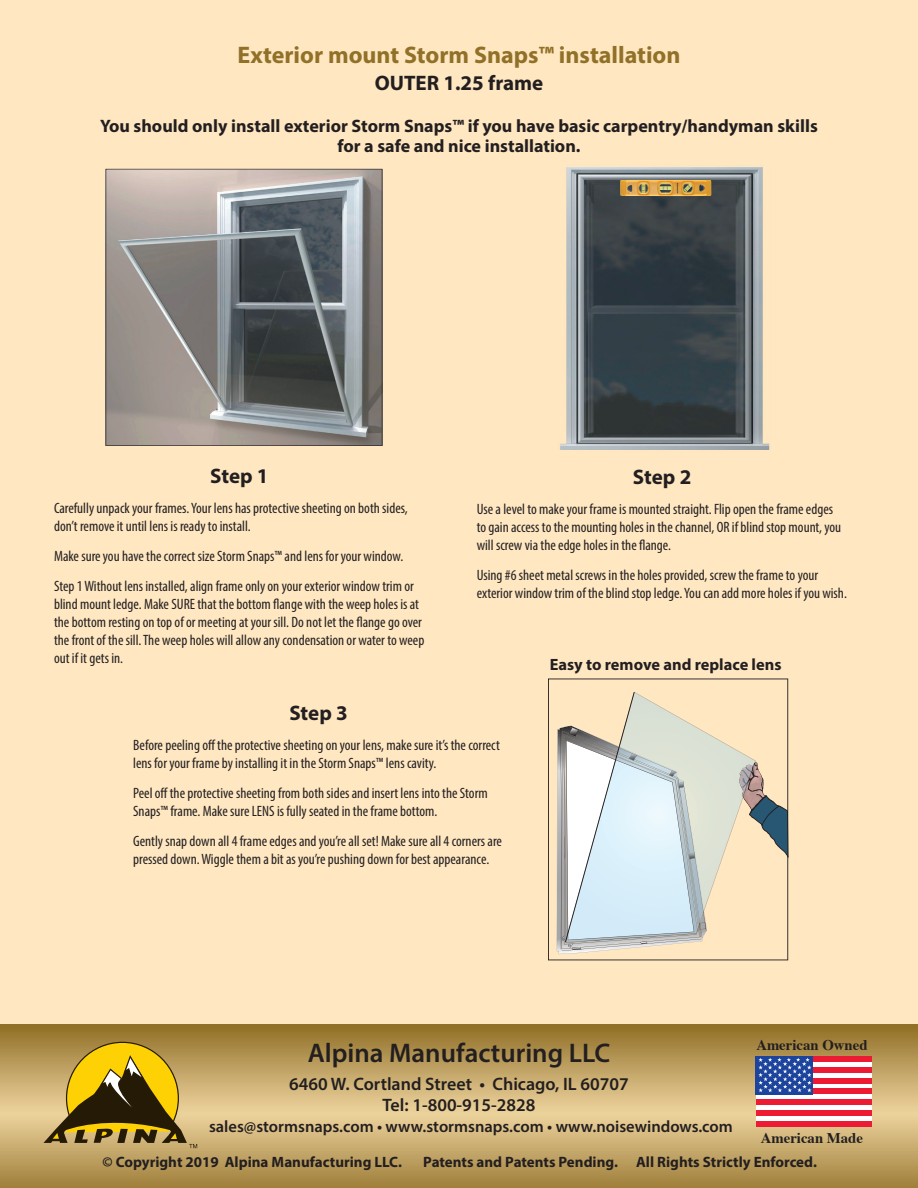
<style>
.page{position:relative;width:918px;height:1188px;background:#fee7c1}
.page>*{position:absolute;margin:0;border:0;box-sizing:border-box;transform-origin:0 0}
.t1{font:600 27px "Myriad Pro";color:#231f20}
.t2{font:700 24px "Myriad Pro";color:#917027}
.t3{font:700 21px "Myriad Pro";color:#231f20}
.t4{font:700 18px/19.5px "Myriad Pro";color:#231f20;text-align:center}
.t5{font:600 18px/21px "Myriad Pro";color:#231f20;text-align:center}
.t6{font:600 16.5px "Myriad Pro";color:#231f20}
.t7{font:700 16.35px "Myriad Pro";color:#231f20}
.t8{font:condensed 15px/18px "Myriad Pro";color:#231f20}
.t9{font:700 15px "Myriad Pro";color:#231f20}
.t10{font:700 14.7px "Times";color:#231f20}
</style>
<div class="page">
<svg style="left:548px;top:679px;width:240px;height:281px"></svg>
<svg style="left:557px;top:692px;width:231px;height:262px"></svg>
<img style="left:560px;top:167px;width:210px;height:283px">
<img style="left:620px;top:180px;width:91px;height:16px">
<svg style="left:106px;top:169px;width:276px;height:277px;background:#848382"></svg>
<svg style="left:0;top:1024px;width:918px;height:164px;background:#bea162"></svg>
<svg style="left:44px;top:1042px;width:153px;height:106px;background:#a68b34"></svg>
<div style="left:756px;top:1056px;width:115px;height:71px;background:#fff"></div>
<div style="left:812px;top:1056px;width:59px;height:5px;background:#ed1a33"></div>
<div style="left:813px;top:1067px;width:58px;height:5px;background:#ed1a33"></div>
<div style="left:813px;top:1078px;width:58px;height:5px;background:#ed1a33"></div>
<div style="left:813px;top:1089px;width:59px;height:5px;background:#ed1a33"></div>
<div style="left:756px;top:1100px;width:115px;height:5px;background:#ed1a33"></div>
<div style="left:756px;top:1110px;width:116px;height:6px;background:#ed1a33"></div>
<div style="left:756px;top:1121px;width:115px;height:6px;background:#ed1a33"></div>
<div style="left:756px;top:1056px;width:57px;height:38px;background:#1c449c"></div>
<svg style="left:758px;top:1058px;width:54px;height:34px"></svg>
<img style="left:739px;top:762px;width:36px;height:65px">
<h2 class="t2" style="left:238px;top:39px;width:444px">Exterior mount Storm Snaps™ installation</h2>
<h3 class="t3" style="left:375px;top:69px;width:170px">OUTER 1.25 frame</h3>
<p class="t4" style="left:100px;top:116px;width:719px">You should only install exterior Storm Snaps™ if you have basic carpentry/handyman skills for a safe and nice installation.</p>
<h3 class="t3" style="left:210px;top:463px;width:60px">Step 1</h3>
<p class="t8" style="left:54px;top:499px;width:355px">Carefully unpack your frames. Your lens has protective sheeting on both sides, don’t remove it until lens is ready to install.</p>
<p class="t8" style="left:54px;top:541px;width:361px;line-height:30px">Make sure you have the correct size Storm Snaps™ and lens for your window.<br>Step 1 Without lens installed, align frame only on your exterior window trim or</p>
<p class="t8" style="left:54px;top:595px;width:372px">blind mount ledge. Make SURE that the bottom flange with the weep holes is at the bottom resting on top of or meeting at your sill. Do not let the flange go over the front of the sill. The weep holes will allow any condensation or water to weep out if it gets in.</p>
<h3 class="t3" style="left:633px;top:463px;width:60px">Step 2</h3>
<p class="t8" style="left:477px;top:500px;width:366px">Use a level to make your frame is mounted straight. Flip open the frame edges to gain access to the mounting holes in the channel, OR if blind stop mount, you will screw via the edge holes in the flange.</p>
<p class="t8" style="left:477px;top:566px;width:372px">Using #6 sheet metal screws in the holes provided, screw the frame to your exterior window trim of the blind stop ledge. You can add more holes if you wish.</p>
<p class="t7" style="left:550px;top:654px;width:233px">Easy to remove and replace lens</p>
<h3 class="t3" style="left:289px;top:699px;width:60px">Step 3</h3>
<p class="t8" style="left:133px;top:735px;width:368px">Before peeling off the protective sheeting on your lens, make sure it’s the correct lens for your frame by installing it in the Storm Snaps™ lens cavity.</p>
<p class="t8" style="left:133px;top:783px;width:356px">Peel off the protective sheeting from both sides and insert lens into the Storm<br>Snaps™ frame. Make sure LENS is fully seated in the frame bottom.</p>
<p class="t8" style="left:133px;top:831px;width:370px">Gently snap down all 4 frame edges and you’re all set! Make sure all 4 corners are pressed down. Wiggle them a bit as you’re pushing down for best appearance.</p>
<h1 class="t1" style="left:308px;top:1035px;width:304px">Alpina Manufacturing LLC</h1>
<p class="t5" style="left:289px;top:1073px;width:341px">6460 W. Cortland Street • Chicago, IL 60707<br>Tel: 1-800-915-2828</p>
<p class="t6" style="left:209px;top:1116px;width:525px">sales@stormsnaps.com • www.stormsnaps.com • www.noisewindows.com</p>
<p class="t10" style="left:756px;top:1031px;width:113px">American Owned</p>
<p class="t10" style="left:761px;top:1124px;width:104px">American Made</p>
<p class="t9" style="left:103px;top:1153px;width:301px">© Copyright 2019 Alpina Manufacturing LLC.</p>
<p class="t9" style="left:423px;top:1153px;width:395px">Patents and Patents Pending. All Rights Strictly Enforced.</p>
</div>
